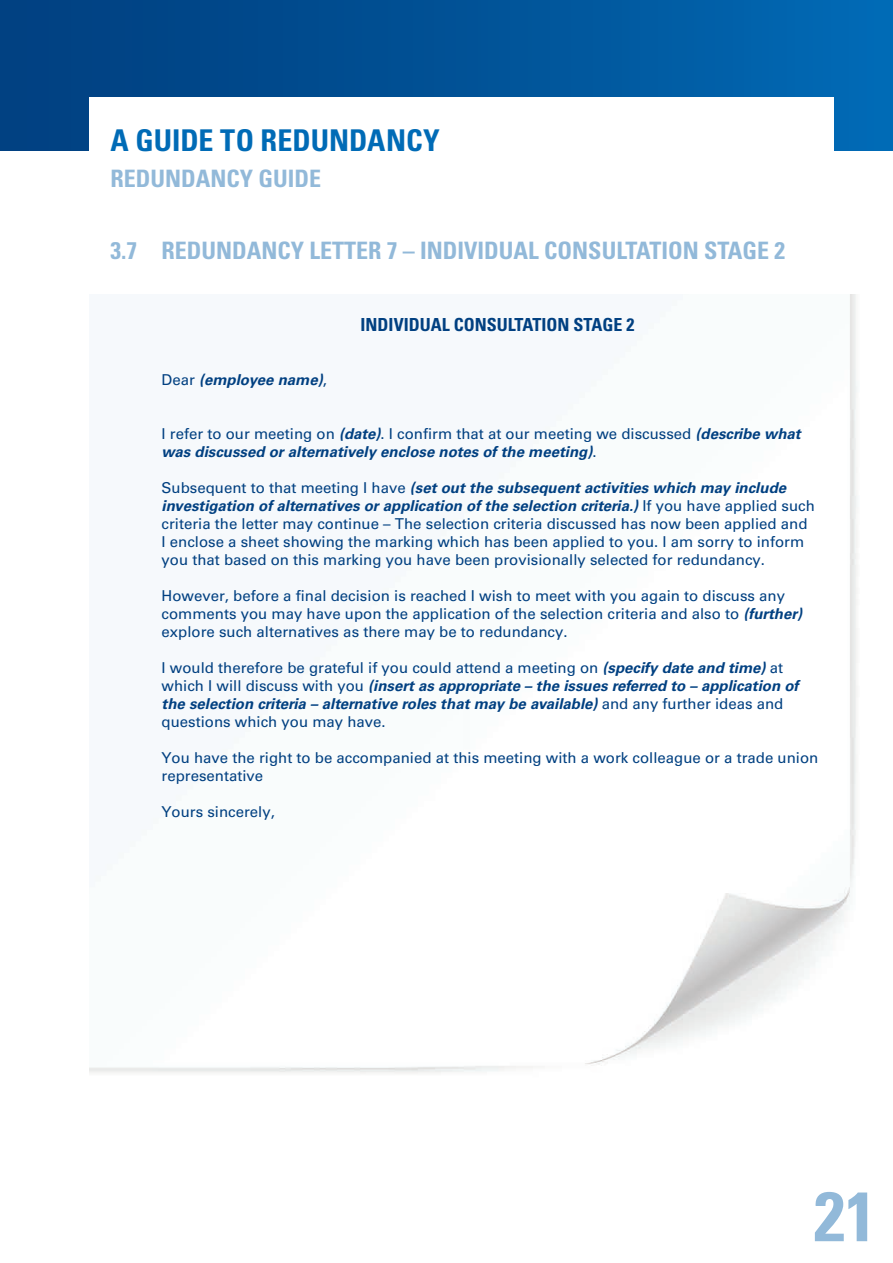
<style>
.page{position:relative;width:893px;height:1263px;background:#fff}
.page>*{position:absolute;margin:0;border:0;box-sizing:border-box;transform-origin:0 0}
.t1{font:700 condensed 69.75px "Univers LT Std";color:#92b9d9}
.t2{font:700 condensed 30px "Univers LT Std";color:#006bb6}
.t3{font:700 condensed 24px "Univers LT Std";color:#92b9d9}
.t4{font:700 condensed 18px "Univers LT Std";color:#014081}
.t5{font:15px/18px "Univers LT Std";color:#014081}
.t6{font:italic 700 15px/18px "Univers LT Std";color:#014081}
.s1{font-weight:400;font-style:normal}
.s2{font-weight:700;font-style:italic}
</style>
<div class="page">
<div style="left:0;top:0;width:893px;height:151px;background:linear-gradient(to right,#003d7d,#0168b3)"></div>
<div style="left:89px;top:98px;width:744px;height:70px;background:#fff"></div>
<img style="left:89px;top:295px;width:768px;height:779px">
<h2 class="t2" style="left:111px;top:121px;width:331px">A GUIDE TO REDUNDANCY</h2>
<h3 class="t3" style="left:111px;top:163px;width:212px">REDUNDANCY GUIDE</h3>
<h3 class="t3" style="left:111px;top:235px;width:321px">3.7 REDUNDANCY LETTER 7 – INDI</h3>
<h3 class="t3" style="left:464px;top:235px;width:95px">VIDUAL CONSULT</h3>
<h3 class="t3" style="left:636px;top:235px;width:27px">ATION</h3>
<h3 class="t3" style="left:704px;top:235px;width:83px">STAGE 2</h3>
<p class="t4" style="left:361px;top:313px;width:9px">INDI</p>
<p class="t4" style="left:394px;top:313px;width:71px">VIDUAL CONSULT</p>
<p class="t4" style="left:523px;top:313px;width:20px">ATION</p>
<p class="t4" style="left:573px;top:313px;width:62px">STAGE 2</p>
<p class="t6" style="left:162px;top:371px;width:167px"><span class="s1">Dear</span> (employee name)<span class="s1">,</span></p>
<p class="t6" style="left:162px;top:425px;width:641px"><span class="s1">I refer to our meeting on</span> (date)<span class="s1">. I confirm that at our meeting we discussed</span> (describe what was discussed or alternatively enclose notes of the meeting)<span class="s1">.</span></p>
<p class="t5" style="left:162px;top:478px;width:655px">Subsequent to that meeting I have <span class="s2">(set out the subsequent activities which may include investigation of alternatives or application of the selection criteria.)</span> If you have applied such criteria the letter may continue – The selection criteria discussed has now been applied and I enclose a sheet showing the marking which has been applied to you. I am sorry to inform you that based on this marking you have been provisionally selected for redundancy.</p>
<p class="t5" style="left:162px;top:586px;width:642px">However, before a final decision is reached I wish to meet with you again to discuss any comments you may have upon the application of the selection criteria and also to <span class="s2">(further) </span>explore such alternatives as there may be to redundancy.</p>
<p class="t6" style="left:162px;top:659px;width:638px"><span class="s1">I would therefore be grateful if you could attend a meeting on</span> (specify date and time) <span class="s1">at which I will discuss with you</span> (insert as appropriate – the issues referred to – application of the selection criteria – alternative roles that may be available) <span class="s1">and any further ideas and questions which you may have.</span></p>
<p class="t5" style="left:162px;top:748px;width:658px">You have the right to be accompanied at this meeting with a work colleague or a trade union representative</p>
<p class="t5" style="left:162px;top:802px;width:115px">Yours sincerely,</p>
<h1 class="t1" style="left:814px;top:1173px;width:63px">21</h1>
</div>
